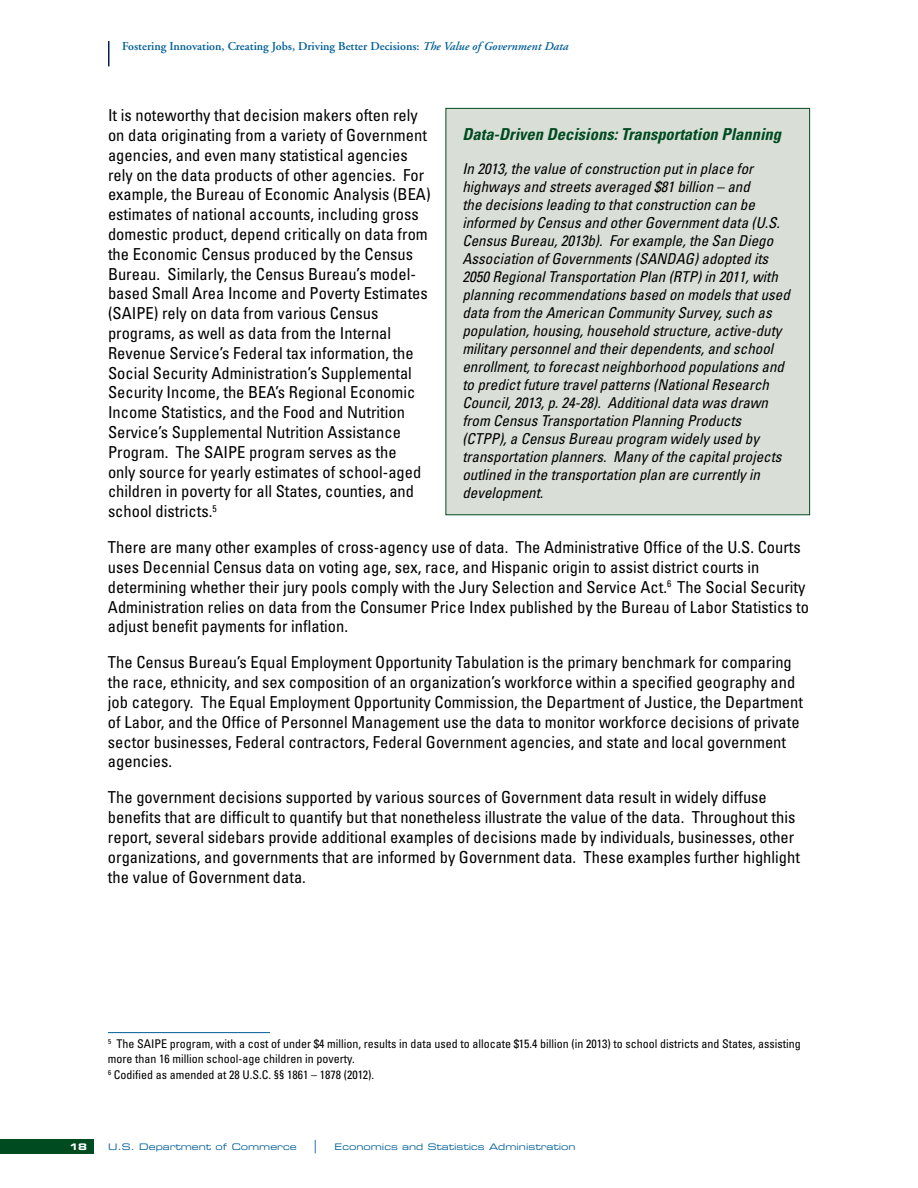
<style>
.page{position:relative;width:918px;height:1188px;background:#fff}
.page>*{position:absolute;margin:0;border:0;box-sizing:border-box;transform-origin:0 0}
.t1{font:condensed 16.5px/19.8px "Univers";color:#000}
.t2{font:italic 700 condensed 16.5px "Univers";color:#004b20}
.t3{font:italic condensed 15px/18px "Univers";color:#000}
.t4{font:13.5px "Adobe Garamond";color:#005e96}
.t5{font:condensed 12px/14.4px "Univers";color:#000}
.t6{font:600 12px "Adobe Garamond";color:#005e96}
.t7{font:9px "Eurostile Extended Two";color:#005e96}
.t8{font:9px "Eurostile Bold Extended Two";color:#fff}
.s1{font-style:italic}
</style>
<div class="page">
<div style="left:0;top:1139px;width:94px;height:15px;background:#004b20"></div>
<hr style="left:108px;top:41px;width:2px;height:25px;background:#00234f">
<div style="left:446px;top:108px;width:364px;height:407px;background:#d9dfd7"></div>
<div style="left:446px;top:108px;width:364px;height:407px;border:1px solid #004b20"></div>
<hr style="left:108px;top:1032px;width:162px;height:1px;background:#005e96">
<p class="t6" style="left:122px;top:39px;width:448px">Fostering Innovation, Creating Jobs, Driving Better Decisions: <span class="s1">The Value of Government Data</span></p>
<p class="t1" style="left:108px;top:105px;width:324px">It is noteworthy that decision makers often rely on data originating from a variety of Government agencies, and even many statistical agencies rely on the data products of other agencies. For example, the Bureau of Economic Analysis (BEA) estimates of national accounts, including gross domestic product, depend critically on data from the Economic Census produced by the Census Bureau. Similarly, the Census Bureau’s model&shy;based Small Area Income and Poverty Estimates (SAIPE) rely on data from various Census programs, as well as data from the Internal Revenue Service’s Federal tax information, the Social Security Administration’s Supplemental Security Income, the BEA’s Regional Economic Income Statistics, and the Food and Nutrition Service’s Supplemental Nutrition Assistance Program. The SAIPE program serves as the<br>only source for yearly estimates of school-aged children in poverty for all States, counties, and school districts.<sup>5</sup></p>
<p class="t1" style="left:108px;top:537px;width:703px">There are many other examples of cross-agency use of data. The Administrative Office of the U.S. Courts uses Decennial Census data on voting age, sex, race, and Hispanic origin to assist district courts in determining whether their jury pools comply with the Jury Selection and Service Act.<sup>6</sup> The Social Security Administration relies on data from the Consumer Price Index published by the Bureau of Labor Statistics to adjust benefit payments for inflation.</p>
<p class="t1" style="left:108px;top:652px;width:697px">The Census Bureau’s Equal Employment Opportunity Tabulation is the primary benchmark for comparing the race, ethnicity, and sex composition of an organization’s workforce within a specified geography and job category. The Equal Employment Opportunity Commission, the Department of Justice, the Department of Labor, and the Office of Personnel Management use the data to monitor workforce decisions of private sector businesses, Federal contractors, Federal Government agencies, and state and local government agencies.</p>
<p class="t1" style="left:108px;top:787px;width:693px">The government decisions supported by various sources of Government data result in widely diffuse benefits that are difficult to quantify but that nonetheless illustrate the value of the data. Throughout this report, several sidebars provide additional examples of decisions made by individuals, businesses, other organizations, and governments that are informed by Government data. These examples further highlight the value of Government data.</p>
<p class="t2" style="left:462px;top:124px;width:320px">Data-Driven Decisions: Transportation Planning</p>
<p class="t3" style="left:462px;top:160px;width:329px">In 2013, the value of construction put in place for highways and streets averaged $81 billion – and<br>the decisions leading to that construction can be informed by Census and other Government data (U.S.<br>Census Bureau, 2013b). For example, the San Diego Association of Governments (SANDAG) adopted its 2050 Regional Transportation Plan (RTP) in 2011, with planning recommendations based on models that used data from the American Community Survey, such as population, housing, household structure, active-duty military personnel and their dependents, and school enrollment, to forecast neighborhood populations and to predict future travel patterns (National Research Council, 2013, p. 24-28). Additional data was drawn from Census Transportation Planning Products<br>(CTPP), a Census Bureau program widely used by transportation planners. Many of the capital projects outlined in the transportation plan are currently in development.</p>
<p class="t5" style="left:108px;top:1037px;width:694px"><sup>5</sup> The SAIPE program, with a cost of under $4 million, results in data used to allocate $15.4 billion (in 2013) to school districts and States, assisting more than 16 million school-age children in poverty.</p>
<p class="t5" style="left:108px;top:1068px;width:268px"><sup>6</sup> Codified as amended at 28 U.S.C. §§ 1861 – 1878 (2012).</p>
<p class="t8" style="left:69px;top:1140px;width:19px">18</p>
<p class="t7" style="left:108px;top:1140px;width:190px">U.S. Department of Commerce</p>
<p class="t4" style="left:314px;top:1138px;width:5px">|</p>
<p class="t7" style="left:335px;top:1140px;width:243px">Economics and Statistics Administration</p>
</div>
